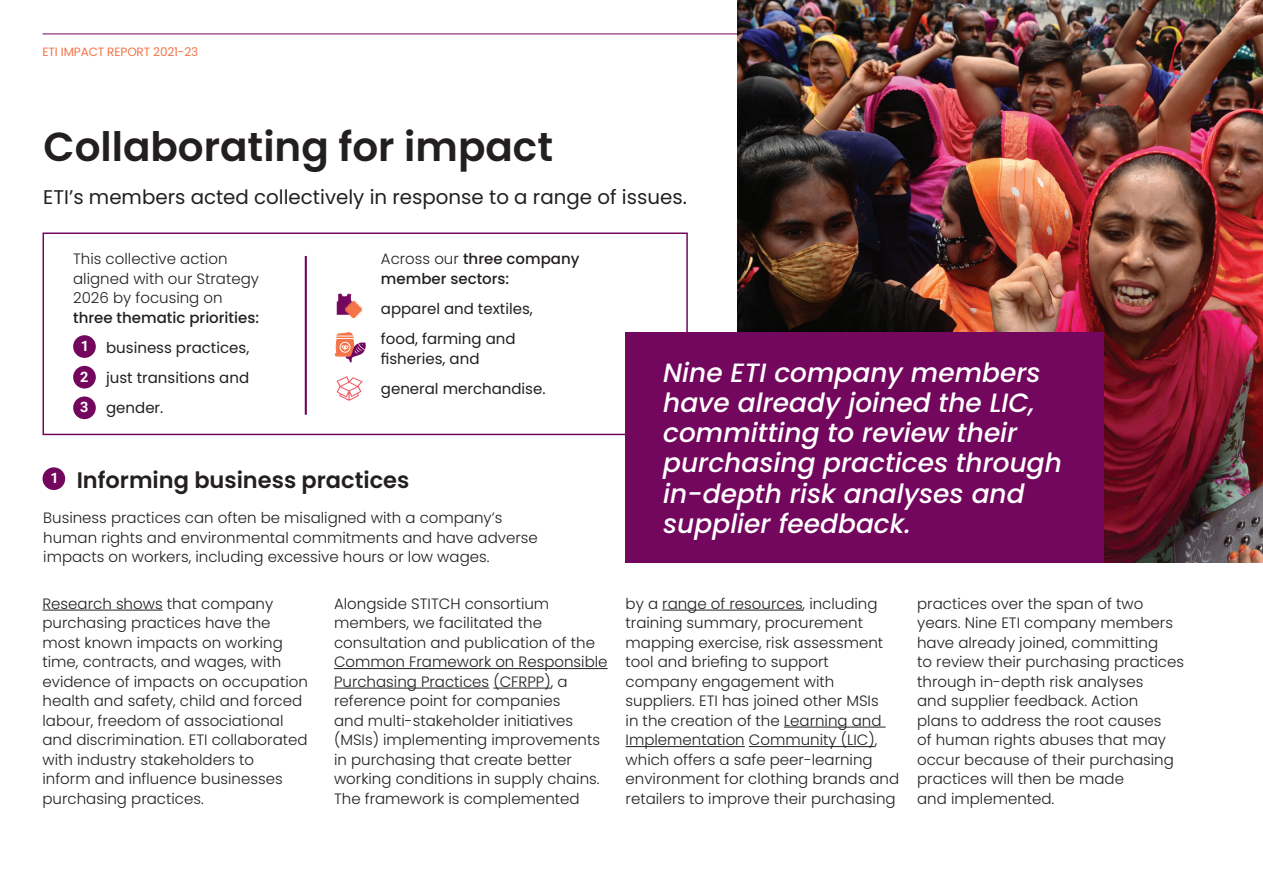
<style>
.page{position:relative;width:1263px;height:893px;background:#fff}
.page>*{position:absolute;margin:0;border:0;box-sizing:border-box;transform-origin:0 0}
.t1{font:600 40.5px "Poppins";color:#231f20}
.t2{font:italic 500 26.4px/30.3px "Poppins";color:#fff}
.t3{font:600 22.5px "Poppins";color:#231f20}
.t4{font:19.8px "Poppins";color:#231f20}
.t5{font:300 15px/19.5px "Poppins";color:#231f20}
.t6{font:15px/30.2px "Poppins";color:#231f20}
.t7{font:500 15px/19.5px "Poppins";color:#231f20}
.t8{font:700 14.4px/30.6px "Roboto";color:#fff;text-align:justify}
.t9{font:12px "Poppins";letter-spacing:-.01em;color:#f37449}
.s1{font-weight:300}
</style>
<div class="page">
<div style="left:43px;top:232px;width:645px;height:203px;background:#fff;border:2px solid #73075e"></div>
<hr style="left:43px;top:33px;width:1177px;height:1px;background:#73075e">
<hr style="left:43px;top:610px;width:120px;height:1px;background:#231f20">
<hr style="left:334px;top:668px;width:274px;height:1px;background:#231f20">
<hr style="left:334px;top:688px;width:155px;height:1px;background:#231f20">
<hr style="left:493px;top:688px;width:58px;height:1px;background:#231f20">
<hr style="left:662px;top:610px;width:141px;height:1px;background:#231f20">
<hr style="left:784px;top:727px;width:102px;height:1px;background:#231f20">
<hr style="left:626px;top:746px;width:119px;height:1px;background:#231f20">
<hr style="left:749px;top:746px;width:126px;height:1px;background:#231f20">
<img style="left:737px;top:0;width:526px;height:563px">
<div style="left:626px;top:332px;width:478px;height:231px;background:#73075e"></div>
<div style="left:73px;top:335px;width:23px;height:23px;background:#73075e;border-radius:50%"></div>
<div style="left:73px;top:366px;width:23px;height:22px;background:#73075e;border-radius:50%"></div>
<div style="left:73px;top:396px;width:23px;height:23px;background:#73075e;border-radius:50%"></div>
<svg style="left:337px;top:294px;width:25px;height:25px"></svg>
<svg style="left:335px;top:332px;width:31px;height:31px"></svg>
<svg style="left:337px;top:376px;width:25px;height:25px"></svg>
<hr style="left:305px;top:256px;width:2px;height:159px;background:#73075e">
<div style="left:43px;top:467px;width:22px;height:23px;background:#73075e;border-radius:50%"></div>
<p class="t9" style="left:43px;top:45px;width:157px">ETI Impact report 2021-23</p>
<h1 class="t1" style="left:44px;top:123px;width:511px">Collaborating for impact</h1>
<h3 class="t4" style="left:43px;top:186px;width:645px">ETI’s members acted collectively in response to a range of issues.</h3>
<p class="t5" style="left:73px;top:249px;width:187px">This collective action aligned with our Strategy<br>2026 by focusing on</p>
<p class="t7" style="left:73px;top:308px;width:187px">three thematic priorities:</p>
<p class="t6" style="left:106px;top:333px;width:145px;text-align:justify">business practices, just transitions and gender.</p>
<p class="t8" style="left:80px;top:330px;width:11px">1<br>2<br>3</p>
<p class="t7" style="left:381px;top:249px;width:200px"><span class="s1">Across our</span> three company member sectors:</p>
<p class="t6" style="left:381px;top:294px;width:153px">apparel and textiles, food, farming and</p>
<p class="t6" style="left:381px;top:343px;width:166px">fisheries, and<br>general merchandise.</p>
<p class="t8" style="left:50px;top:462px;width:10px">1</p>
<h3 class="t3" style="left:77px;top:467px;width:334px">Informing business practices</h3>
<p class="t5" style="left:43px;top:508px;width:496px">Business practices can often be misaligned with a company’s human rights and environmental commitments and have adverse impacts on workers, including excessive hours or low wages.</p>
<h2 class="t2" style="left:663px;top:357px;width:400px">Nine ETI company members have already joined the LIC, committing to review their purchasing practices through in-depth risk analyses and supplier feedback.</h2>
<p class="t5" style="left:43px;top:594px;width:267px">Research shows that company purchasing practices have the most known impacts on working time, contracts, and wages, with evidence of impacts on occupation health and safety, child and forced labour, freedom of associational and discrimination. ETI collaborated with industry stakeholders to<br>inform and influence businesses purchasing practices.</p>
<p class="t5" style="left:334px;top:594px;width:275px">Alongside STITCH consortium members, we facilitated the consultation and publication of the Common Framework on Responsible Purchasing Practices (CFRPP), a reference point for companies<br>and multi-stakeholder initiatives (MSIs) implementing improvements in purchasing that create better working conditions in supply chains.<br>The framework is complemented</p>
<p class="t5" style="left:626px;top:594px;width:275px">by a range of resources, including training summary, procurement mapping exercise, risk assessment tool and briefing to support company engagement with suppliers. ETI has joined other MSIs<br>in the creation of the Learning and Implementation Community (LIC), which offers a safe peer-learning environment for clothing brands and retailers to improve their purchasing</p>
<p class="t5" style="left:917px;top:594px;width:268px">practices over the span of two years. Nine ETI company members have already joined, committing<br>to review their purchasing practices through in-depth risk analyses<br>and supplier feedback. Action<br>plans to address the root causes<br>of human rights abuses that may occur because of their purchasing practices will then be made<br>and implemented.</p>
</div>
